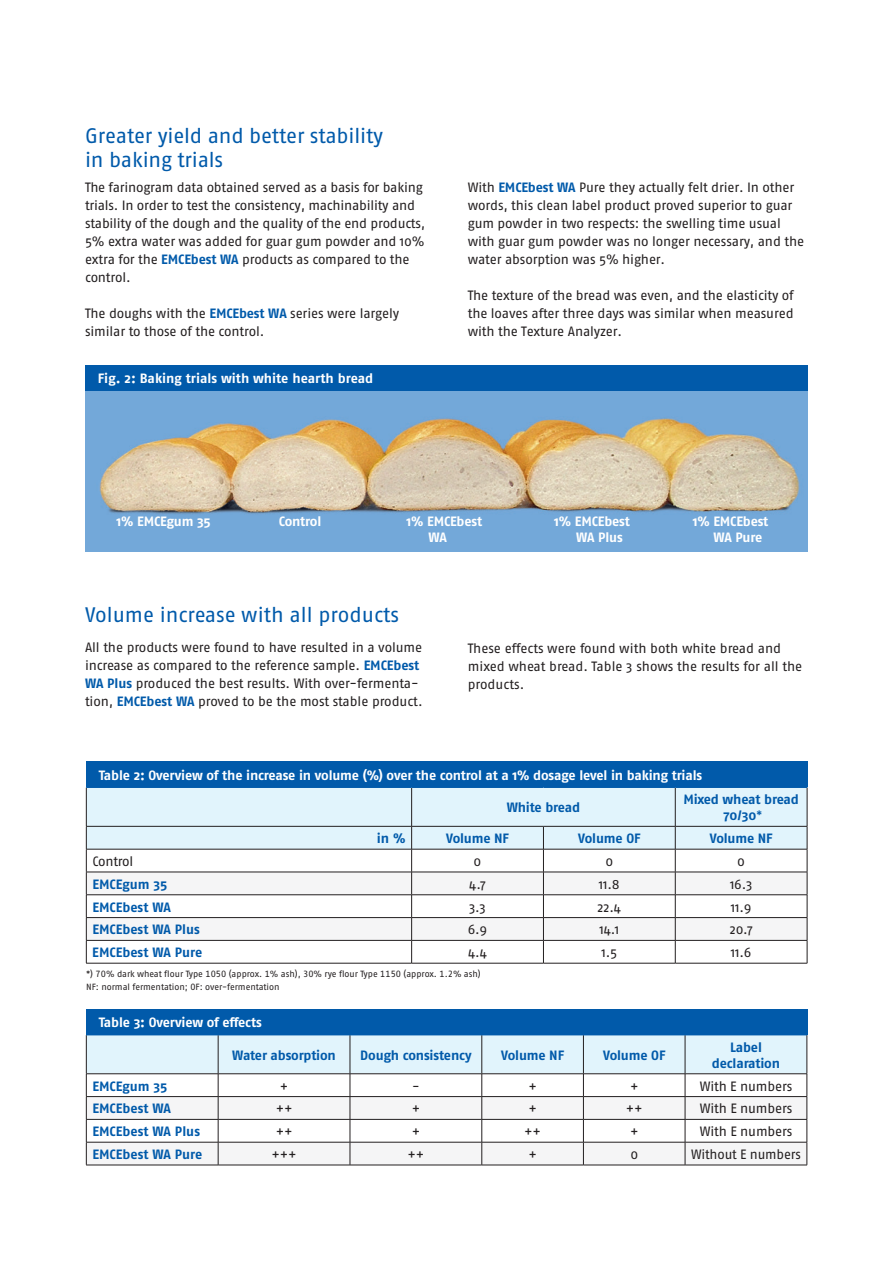
<style>
.page{position:relative;width:893px;height:1263px;background:#fff}
.page>*{position:absolute;margin:0;border:0;box-sizing:border-box;transform-origin:0 0}
.t1{font:21px/24px "Fago No";letter-spacing:-.01em;color:#015aaa}
.t2{font:700 13.65px "Fago Pro";color:#015aaa}
.t3{font:13.5px/18px "Fago No";letter-spacing:-.01em;color:#231f20}
.t4{font:700 13.5px/16px "Fago Pro";letter-spacing:-.01em;color:#015aaa;text-align:center}
.t5{font:700 13.5px/16px "Fago Pro";letter-spacing:-.01em;color:#fff}
.t6{font:9px/13.5px "Fago No Regular Tf";letter-spacing:-.005em;color:#231f20}
.s1{font-family:"Fago Pro";font-weight:700;color:#015aaa}
.s2{font-family:"Fago No";font-weight:400}
</style>
<div class="page">
<img style="left:85px;top:391px;width:723px;height:161px">
<div style="left:85px;top:365px;width:723px;height:26px;background:#015aaa"></div>
<svg style="left:86px;top:1035px;width:722px;height:130px"></svg>
<hr style="left:86px;top:1165px;width:132px;height:1px;background:#231f20">
<hr style="left:218px;top:1165px;width:132px;height:1px;background:#231f20">
<hr style="left:350px;top:1165px;width:132px;height:1px;background:#231f20">
<hr style="left:482px;top:1165px;width:101px;height:1px;background:#231f20">
<hr style="left:583px;top:1165px;width:102px;height:1px;background:#231f20">
<hr style="left:685px;top:1165px;width:122px;height:1px;background:#231f20">
<hr style="left:86px;top:1035px;width:132px;height:1px;background:#015aaa">
<hr style="left:218px;top:1035px;width:132px;height:1px;background:#015aaa">
<hr style="left:350px;top:1035px;width:132px;height:1px;background:#015aaa">
<hr style="left:482px;top:1035px;width:101px;height:1px;background:#015aaa">
<hr style="left:583px;top:1035px;width:102px;height:1px;background:#015aaa">
<hr style="left:685px;top:1035px;width:122px;height:1px;background:#015aaa">
<div style="left:86px;top:1009px;width:721px;height:26px;background:#015aaa"></div>
<svg style="left:86px;top:787px;width:722px;height:176px"></svg>
<hr style="left:86px;top:963px;width:326px;height:1px;background:#231f20">
<hr style="left:412px;top:963px;width:131px;height:1px;background:#231f20">
<hr style="left:543px;top:963px;width:132px;height:1px;background:#231f20">
<hr style="left:675px;top:963px;width:132px;height:1px;background:#231f20">
<hr style="left:86px;top:787px;width:326px;height:1px;background:#015aaa">
<hr style="left:412px;top:787px;width:131px;height:1px;background:#015aaa">
<hr style="left:543px;top:787px;width:132px;height:1px;background:#015aaa">
<hr style="left:675px;top:787px;width:132px;height:1px;background:#015aaa">
<div style="left:86px;top:762px;width:721px;height:25px;background:#015aaa"></div>
<h1 class="t1" style="left:85px;top:123px;width:300px">Greater yield and better stability in baking trials</h1>
<p class="t3" style="left:85px;top:178px;width:342px">The farinogram data obtained served as a basis for baking trials. In order to test the consistency, machinability and stability of the dough and the quality of the end products, 5% extra water was added for guar gum powder and 10% extra for the <span class="s1">EMCEbest WA</span> products as compared to the control.</p>
<p class="t3" style="left:85px;top:304px;width:316px">The doughs with the <span class="s1">EMCEbest WA</span> series were largely similar to those of the control.</p>
<p class="t5" style="left:98px;top:370px;width:277px">Fig. 2: Baking trials with white hearth bread</p>
<p class="t3" style="left:468px;top:178px;width:338px">With <span class="s1">EMCEbest WA</span> Pure they actually felt drier. In other words, this clean label product proved superior to guar gum powder in two respects: the swelling time usual with guar gum powder was no longer necessary, and the water absorption was 5% higher.</p>
<p class="t3" style="left:468px;top:286px;width:327px;text-align:justify">The texture of the bread was even, and the elasticity of the loaves after three days was similar when measured with the Texture Analyzer.</p>
<p class="t5" style="left:117px;top:513px;width:96px">1% EMCEgum 35</p>
<p class="t5" style="left:279px;top:513px;width:44px">Control</p>
<p class="t5" style="left:428px;top:513px;width:55px;text-indent:-22px">1% EMCEbest<br>WA</p>
<p class="t5" style="left:576px;top:513px;width:55px;text-indent:-22px">1% EMCEbest<br>WA Plus</p>
<p class="t5" style="left:713px;top:513px;width:56px;text-indent:-21px">1% EMCEbest<br>WA Pure</p>
<h1 class="t1" style="left:85px;top:602px;width:316px">Volume increase with all products</h1>
<p class="t3" style="left:85px;top:638px;width:339px">All the products were found to have resulted in a volume increase as compared to the reference sample. <span class="s1">EMCEbest WA Plus</span> produced the best results. With over-fermenta&shy;tion, <span class="s1">EMCEbest WA</span> proved to be the most stable product.</p>
<p class="t3" style="left:468px;top:639px;width:336px">These effects were found with both white bread and mixed wheat bread. Table 3 shows the results for all the products.</p>
<p class="t5" style="left:99px;top:767px;width:605px">Table 2: Overview of the increase in volume (%) over the control at a 1% dosage level in baking trials</p>
<p class="t4" style="left:507px;top:799px;width:75px">White bread</p>
<p class="t4" style="left:683px;top:791px;width:117px">Mixed wheat bread<br>70/30<span class="s2">*</span></p>
<p class="t2" style="left:377px;top:830px;width:30px">in %</p>
<p class="t4" style="left:446px;top:830px;width:64px">Volume NF</p>
<p class="t4" style="left:578px;top:830px;width:64px">Volume OF</p>
<p class="t4" style="left:710px;top:830px;width:64px">Volume NF</p>
<p class="t3" style="left:92px;top:852px;width:43px">Control</p>
<p class="t3" style="left:474px;top:852px;width:9px">0</p>
<p class="t3" style="left:605px;top:852px;width:9px">0</p>
<p class="t3" style="left:737px;top:852px;width:9px">0</p>
<p class="t4" style="left:92px;top:876px;width:77px">EMCEgum 35</p>
<p class="t3" style="left:469px;top:875px;width:18px">4.7</p>
<p class="t3" style="left:599px;top:875px;width:22px">11.8</p>
<p class="t3" style="left:730px;top:875px;width:24px">16.3</p>
<p class="t4" style="left:92px;top:899px;width:80px">EMCEbest WA</p>
<p class="t3" style="left:469px;top:898px;width:18px">3.3</p>
<p class="t3" style="left:598px;top:898px;width:25px">22.4</p>
<p class="t3" style="left:731px;top:898px;width:22px">11.9</p>
<p class="t4" style="left:92px;top:921px;width:109px">EMCEbest WA Plus</p>
<p class="t3" style="left:468px;top:920px;width:21px">6.9</p>
<p class="t3" style="left:599px;top:920px;width:22px">14.1</p>
<p class="t3" style="left:730px;top:920px;width:24px">20.7</p>
<p class="t4" style="left:92px;top:944px;width:111px">EMCEbest WA Pure</p>
<p class="t3" style="left:468px;top:943px;width:20px">4.4</p>
<p class="t3" style="left:601px;top:943px;width:17px">1.5</p>
<p class="t3" style="left:731px;top:943px;width:22px">11.6</p>
<p class="t6" style="left:86px;top:967px;width:396px">*) 70% dark wheat flour Type 1050 (approx. 1% ash), 30% rye flour Type 1150 (approx. 1.2% ash)<br>NF: normal fermentation; OF: over-fermentation</p>
<p class="t5" style="left:99px;top:1014px;width:165px">Table 3: Overview of effects</p>
<p class="t4" style="left:232px;top:1047px;width:105px">Water absorption</p>
<p class="t4" style="left:360px;top:1047px;width:113px">Dough consistency</p>
<p class="t4" style="left:501px;top:1047px;width:64px">Volume NF</p>
<p class="t4" style="left:603px;top:1047px;width:64px">Volume OF</p>
<p class="t4" style="left:712px;top:1039px;width:70px">Label declaration</p>
<p class="t4" style="left:92px;top:1078px;width:77px">EMCEgum 35</p>
<p class="t3" style="left:280px;top:1077px;width:10px">+</p>
<p class="t3" style="left:412px;top:1077px;width:9px">-</p>
<p class="t3" style="left:528px;top:1077px;width:10px">+</p>
<p class="t3" style="left:630px;top:1077px;width:10px">+</p>
<p class="t3" style="left:700px;top:1077px;width:94px">With E numbers</p>
<p class="t4" style="left:92px;top:1100px;width:80px">EMCEbest WA</p>
<p class="t3" style="left:276px;top:1099px;width:18px">++</p>
<p class="t3" style="left:412px;top:1099px;width:10px">+</p>
<p class="t3" style="left:528px;top:1099px;width:10px">+</p>
<p class="t3" style="left:626px;top:1099px;width:18px">++</p>
<p class="t3" style="left:700px;top:1099px;width:94px">With E numbers</p>
<p class="t4" style="left:92px;top:1123px;width:109px">EMCEbest WA Plus</p>
<p class="t3" style="left:276px;top:1122px;width:18px">++</p>
<p class="t3" style="left:412px;top:1122px;width:10px">+</p>
<p class="t3" style="left:524px;top:1122px;width:18px">++</p>
<p class="t3" style="left:630px;top:1122px;width:10px">+</p>
<p class="t3" style="left:700px;top:1122px;width:94px">With E numbers</p>
<p class="t4" style="left:92px;top:1146px;width:111px">EMCEbest WA Pure</p>
<p class="t3" style="left:271px;top:1145px;width:27px">+++</p>
<p class="t3" style="left:407px;top:1145px;width:18px">++</p>
<p class="t3" style="left:528px;top:1145px;width:10px">+</p>
<p class="t3" style="left:630px;top:1145px;width:9px">0</p>
<p class="t3" style="left:691px;top:1145px;width:111px">Without E numbers</p>
</div>
